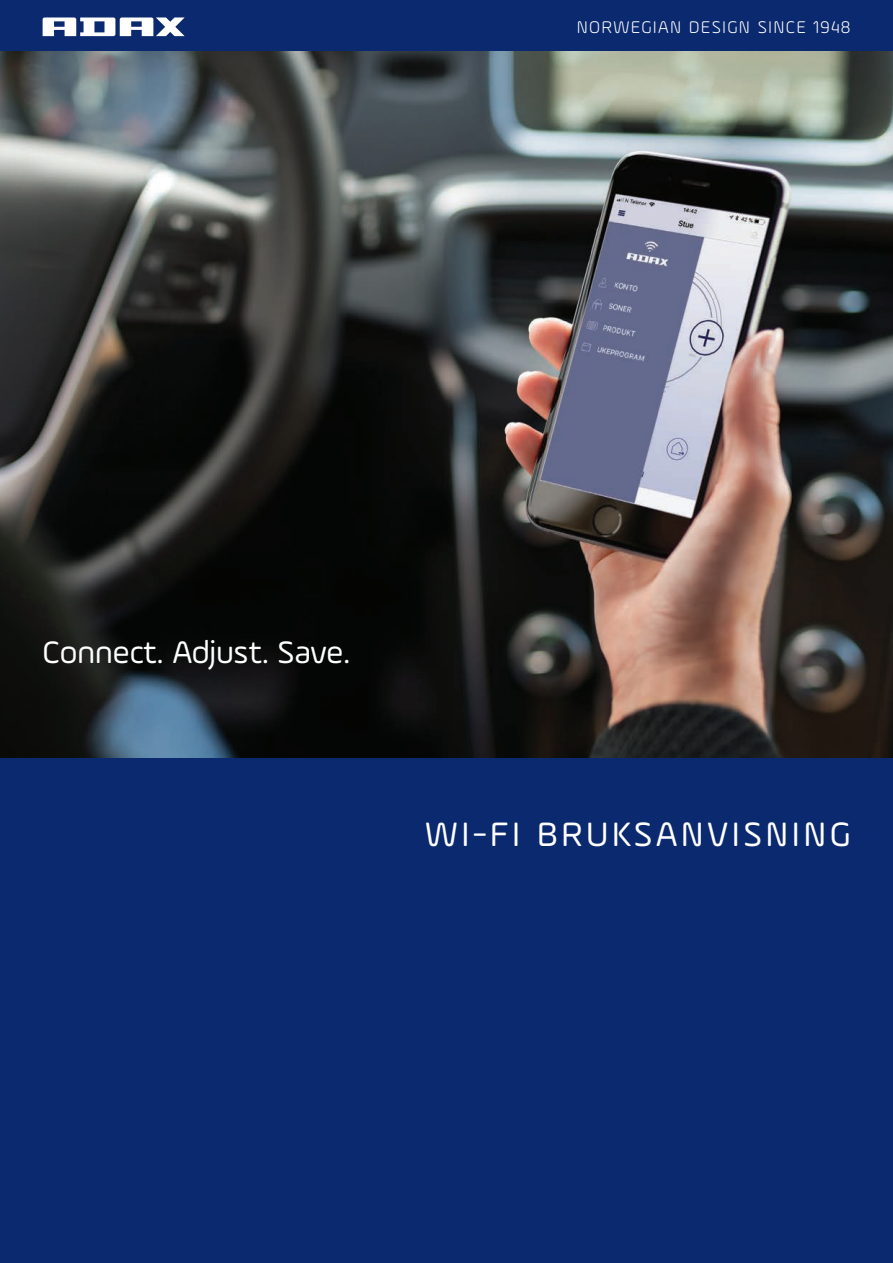
<style>
.page{position:relative;width:893px;height:1263px;background:#0a296e}
.page>*{position:absolute;margin:0;border:0;box-sizing:border-box;transform-origin:0 0}
.t1{font:36px "Ample Soft";letter-spacing:.09em;color:#fff}
.t2{font:33px "Ample Soft";color:#fff}
.t3{font:300 18px "Ample Soft";letter-spacing:.07em;color:#fff}
</style>
<div class="page">
<img style="left:0;top:51px;width:893px;height:707px">
<svg style="left:43px;top:17px;width:142px;height:19px"></svg>
<p class="t3" style="left:577px;top:17px;width:275px">NORWEGIAN DESIGN SINCE 1948</p>
<h2 class="t2" style="left:43px;top:633px;width:309px">Connect. Adjust. Save.</h2>
<h1 class="t1" style="left:425px;top:813px;width:427px">WI-FI BRUKSANVISNING</h1>
</div>
